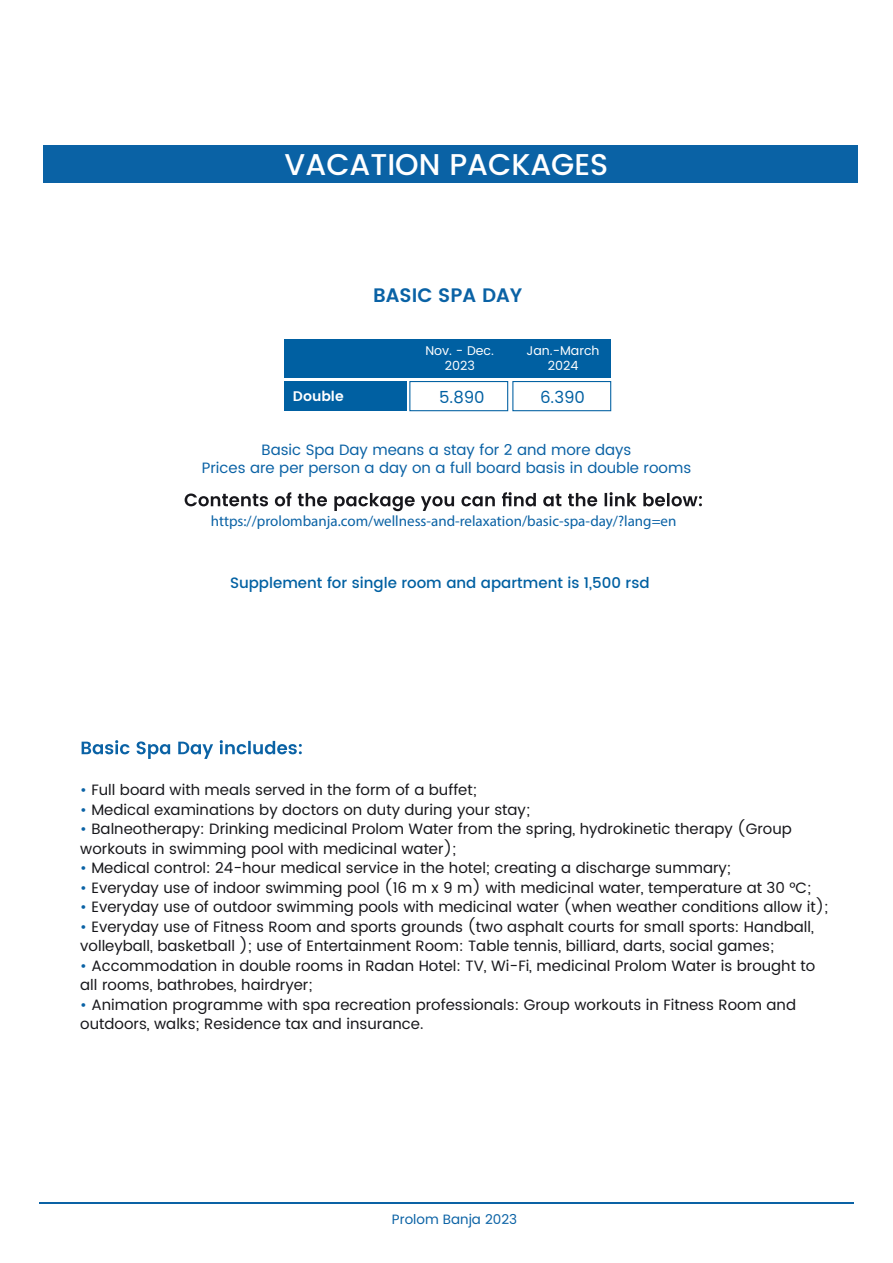
<style>
.page{position:relative;width:893px;height:1263px;background:#fff}
.page>*{position:absolute;margin:0;border:0;box-sizing:border-box;transform-origin:0 0}
.t1{font:500 30px "Poppins";color:#fff}
.t2{font:600 19.5px "Poppins";color:#0a62a5}
.t3{font:16.5px "Poppins";color:#0060a2}
.t4{font:15px/19.5px "Poppins";color:#17171b}
.t5{font:15px/18px "Poppins";color:#0a62a5;text-align:center}
.t6{font:15px "Myriad Pro";color:#0a62a5}
.t7{font:500 15px "Poppins";color:#0060a2}
.t8{font:600 13.95px "Poppins";color:#fff}
.t9{font:13.5px "Poppins";color:#0a62a5}
.t10{font:12.6px/15.1px "Poppins";color:#fff;text-align:center}
.s1{color:#0a62a5}
</style>
<div class="page">
<hr style="left:39px;top:1202px;width:815px;height:1px;background:#0a62a5">
<div style="left:43px;top:145px;width:814px;height:38px;background:#0a62a5"></div>
<svg style="left:82px;top:740px;width:220px;height:19px"></svg>
<svg style="left:185px;top:492px;width:517px;height:19px"></svg>
<div style="left:284px;top:339px;width:326px;height:38px;background:#0060a2"></div>
<div style="left:409px;top:381px;width:99px;height:30px;border:1px solid #0060a2"></div>
<div style="left:512px;top:381px;width:99px;height:30px;border:1px solid #0060a2"></div>
<div style="left:284px;top:382px;width:123px;height:29px;background:#0060a2"></div>
<h1 class="t1" style="left:285px;top:142px;width:325px">VACATION PACKAGES</h1>
<h2 class="t2" style="left:373px;top:281px;width:151px">BASIC SPA DAY</h2>
<p class="t8" style="left:293px;top:385px;width:52px">Double</p>
<p class="t10" style="left:425px;top:344px;width:70px">Nov. - Dec.<br>2023</p>
<p class="t10" style="left:526px;top:344px;width:75px">Jan.-March<br>2024</p>
<p class="t3" style="left:439px;top:385px;width:47px">5.890</p>
<p class="t3" style="left:540px;top:385px;width:46px">6.390</p>
<p class="t5" style="left:202px;top:441px;width:491px">Basic Spa Day means a stay for 2 and more days<br>Prices are per person a day on a full board basis in double rooms</p>
<p class="t6" style="left:211px;top:512px;width:467px">https://prolombanja.com/wellness-and-relaxation/basic-spa-day/?lang=en</p>
<p class="t7" style="left:230px;top:572px;width:421px">Supplement for single room and apartment is 1,500 rsd</p>
<p class="t4" style="left:80px;top:781px;width:398px"><span class="s1">•</span> Full board with meals served in the form of a buffet;</p>
<p class="t4" style="left:80px;top:800px;width:451px"><span class="s1">•</span> Medical examinations by doctors on duty during your stay;</p>
<p class="t4" style="left:80px;top:820px;width:713px"><span class="s1">•</span> Balneotherapy: Drinking medicinal Prolom Water from the spring, hydrokinetic therapy (Group workouts in swimming pool with medicinal water);</p>
<p class="t4" style="left:80px;top:859px;width:652px"><span class="s1">•</span> Medical control: 24-hour medical service in the hotel; creating a discharge summary;</p>
<p class="t4" style="left:80px;top:878px;width:733px"><span class="s1">•</span> Everyday use of indoor swimming pool (16 m x 9 m) with medicinal water, temperature at 30 °C;</p>
<p class="t4" style="left:80px;top:898px;width:750px"><span class="s1">•</span> Everyday use of outdoor swimming pools with medicinal water (when weather conditions allow it);</p>
<p class="t4" style="left:80px;top:917px;width:735px"><span class="s1">•</span> Everyday use of Fitness Room and sports grounds (two asphalt courts for small sports: Handball, volleyball, basketball ); use of Entertainment Room: Table tennis, billiard, darts, social games;</p>
<p class="t4" style="left:80px;top:956px;width:737px"><span class="s1">•</span> Accommodation in double rooms in Radan Hotel: TV, Wi-Fi, medicinal Prolom Water is brought to all rooms, bathrobes, hairdryer;</p>
<p class="t4" style="left:80px;top:995px;width:717px"><span class="s1">•</span> Animation programme with spa recreation professionals: Group workouts in Fitness Room and outdoors, walks; Residence tax and insurance.</p>
<p class="t9" style="left:392px;top:1209px;width:127px">Prolom Banja 2023</p>
</div>
